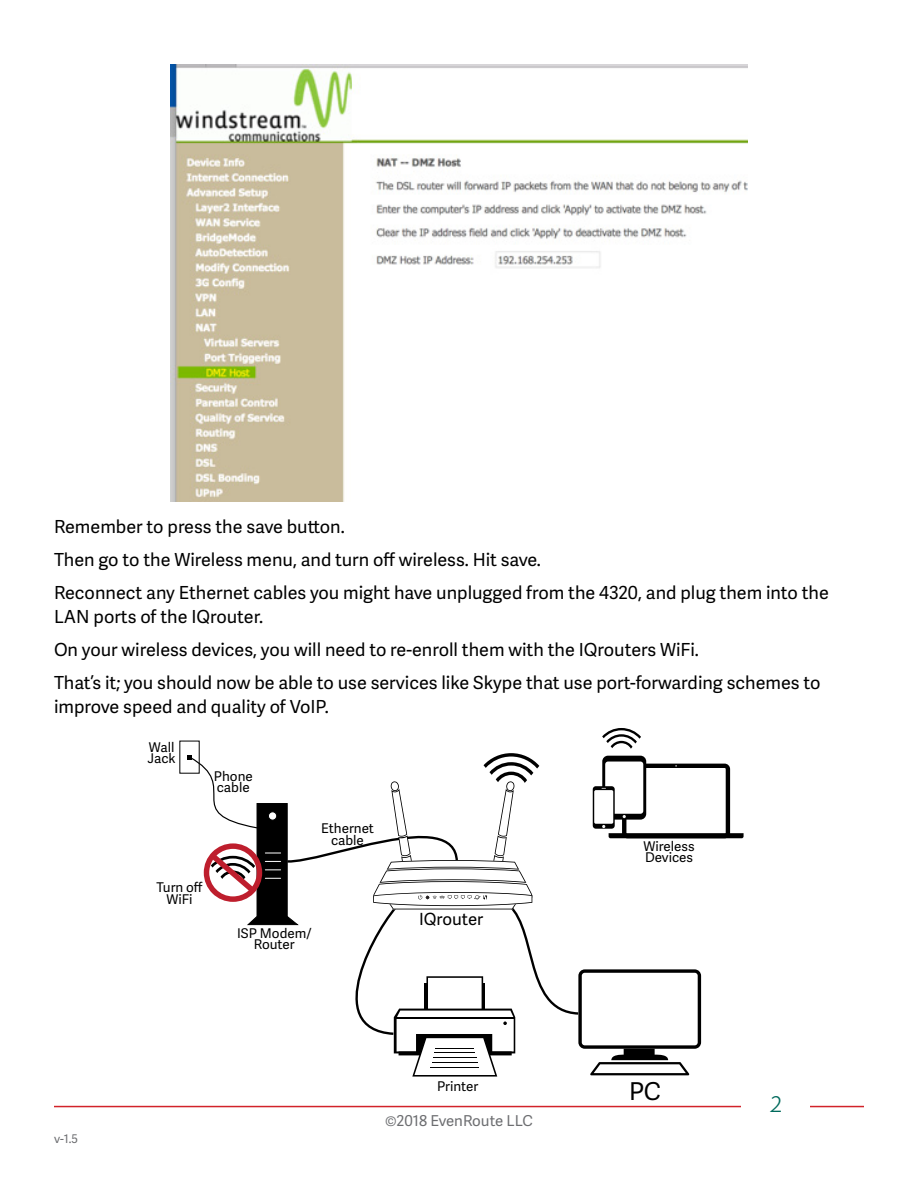
<style>
.page{position:relative;width:918px;height:1188px;background:#fff}
.page>*{position:absolute;margin:0;border:0;box-sizing:border-box;transform-origin:0 0}
.t1{font:24.6px "Adelle Sans";color:#000}
.t2{font:21px "Semplicita Pro";color:#006a5c}
.t3{font:18px/33px "Adelle Sans";color:#000}
.t4{font:16.8px "Adelle Sans";color:#000}
.t5{font:15px "Adelle Sans";color:#6d6e71}
.t6{font:13.35px/11.2px "Adelle Sans";color:#000}
.t7{font:12px "Adelle Sans";color:#6d6e71}
</style>
<div class="page">
<hr style="left:54px;top:1106px;width:810px;height:1px;background:#d2232a">
<div style="left:741px;top:1074px;width:69px;height:51px;background:#fff"></div>
<img style="left:170px;top:65px;width:578px;height:437px">
<svg style="left:179px;top:728px;width:565px;height:349px"></svg>
<p class="t3" style="left:54px;top:509px;width:776px">Remember to press the save button.<br>Then go to the Wireless menu, and turn off wireless. Hit save.<br>Reconnect any Ethernet cables you might have unplugged from the 4320, and plug them into the</p>
<p class="t3" style="left:54px;top:599px;width:768px">LAN ports of the IQrouter.<br>On your wireless devices, you will need to re-enroll them with the IQrouters WiFi.<br>That’s it; you should now be able to use services like Skype that use port-forwarding schemes to</p>
<p class="t3" style="left:54px;top:689px;width:276px">improve speed and quality of VoIP.</p>
<p class="t7" style="left:54px;top:1130px;width:26px">v-1.5</p>
<p class="t6" style="left:148px;top:741px;width:30px">Wall<br>Jack</p>
<p class="t6" style="left:214px;top:770px;width:40px">Phone cable</p>
<p class="t6" style="left:321px;top:823px;width:54px;text-align:center">Ethernet cable</p>
<p class="t6" style="left:156px;top:882px;width:48px;text-align:center">Turn off<br>WiFi</p>
<p class="t6" style="left:237px;top:927px;width:76px;text-align:center">ISP Modem/<br>Router</p>
<p class="t4" style="left:419px;top:907px;width:66px">IQrouter</p>
<p class="t6" style="left:437px;top:1080px;width:43px">Printer</p>
<p class="t5" style="left:385px;top:1110px;width:149px">©2018 EvenRoute LLC</p>
<p class="t6" style="left:644px;top:840px;width:53px">Wireless<br>Devices</p>
<h1 class="t1" style="left:629px;top:1073px;width:33px">PC</h1>
<p class="t2" style="left:770px;top:1089px;width:14px">2</p>
</div>
